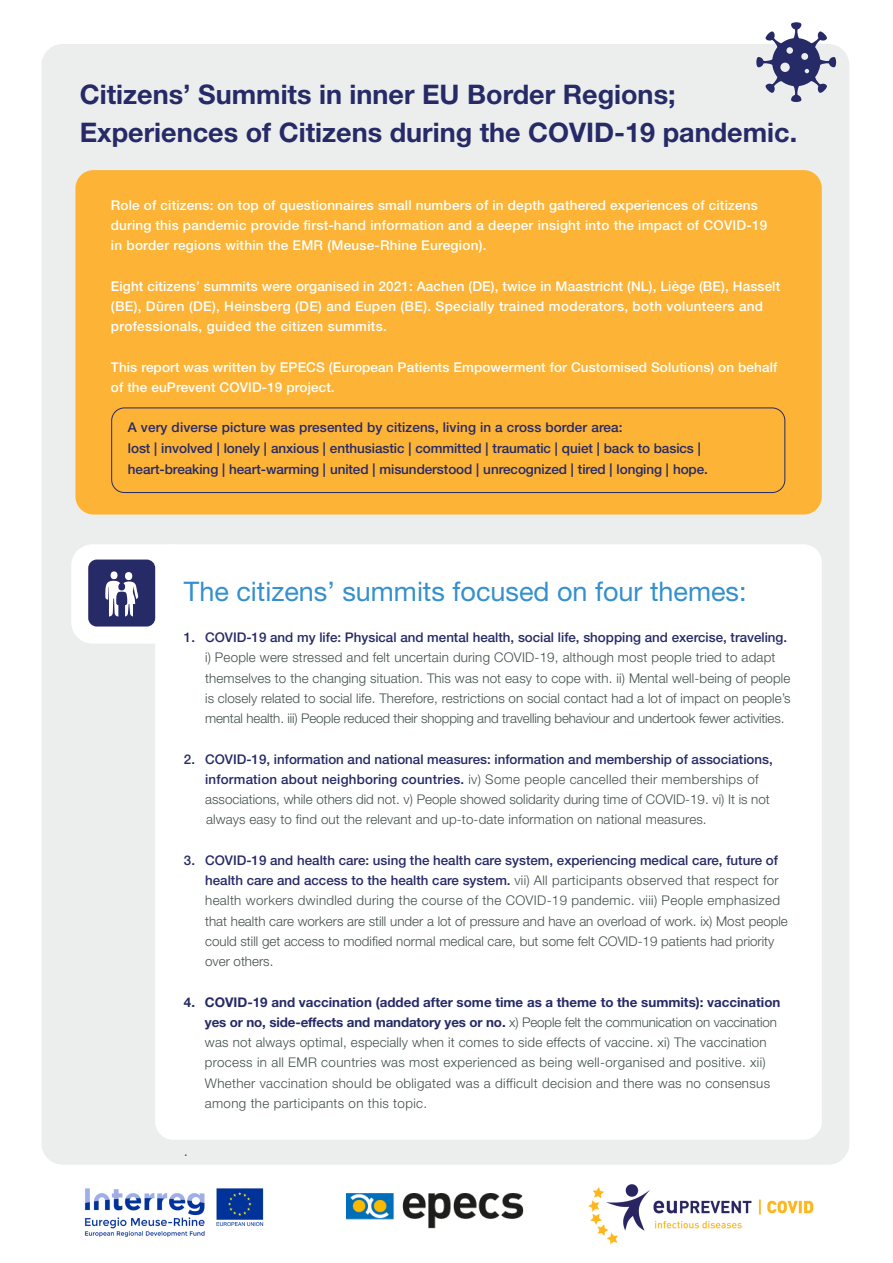
<style>
.page{position:relative;width:893px;height:1263px;background:#fff}
.page>*{position:absolute;margin:0;border:0;box-sizing:border-box;transform-origin:0 0}
.t1{font:700 27px "Helvetica Neue LT Std";color:#262a66}
.t2{font:27px "Helvetica Neue LT Std";color:#3490ce}
.t3{font:300 15px "Helvetica Neue LT Std";color:#42504a}
.t4{font:500 13.5px/20.2px "Helvetica Neue LT Std";letter-spacing:.015em;color:#fff}
.t5{font:500 13.5px "Helvetica Neue LT Std";letter-spacing:-.005em;color:#262a66}
.t6{font:300 13.35px/20.2px "Helvetica Neue LT Std";letter-spacing:.01em;color:#42504a}
.t7{font:500 13.35px "Helvetica Neue LT Std";color:#262a66}
.s1{font-weight:500;color:#262a66}
.s2{font-weight:700;color:#262a66}
</style>
<div class="page">
<div style="left:41px;top:44px;width:808px;height:1121px;background:#eceeee;border-radius:21px"></div>
<div style="left:75px;top:170px;width:747px;height:344px;background:#fcb336;border-radius:18px"></div>
<div style="left:155px;top:544px;width:667px;height:596px;background:#fff;border-radius:18px"></div>
<div style="left:71px;top:544px;width:125px;height:99px;background:#fff;border-radius:21px"></div>
<div style="left:88px;top:559px;width:67px;height:67px;background:#262a66;border-radius:9px"></div>
<svg style="left:105px;top:571px;width:33px;height:46px"></svg>
<img style="left:346px;top:1193px;width:178px;height:36px">
<img style="left:84px;top:1188px;width:180px;height:49px">
<div style="left:111px;top:408px;width:674px;height:85px;border:1px solid #262a66;border-radius:13px"></div>
<img style="left:588px;top:1184px;width:226px;height:61px">
<svg style="left:756px;top:22px;width:80px;height:80px"></svg>
<p class="t1" style="left:80px;top:78px;width:597px">Citizens’ Summits in inner EU Border Regions;</p>
<p class="t1" style="left:80px;top:115px;width:719px">Experiences of Citizens during the COVID-19 pandemic.</p>
<p class="t4" style="left:111px;top:194px;width:648px">Role of citizens: on top of questionnaires small numbers of in depth gathered experiences of citizens</p>
<p class="t4" style="left:111px;top:215px;width:658px">during this pandemic provide first-hand information and a deeper insight into the impact of COVID-19</p>
<p class="t4" style="left:111px;top:235px;width:377px">in border regions within the EMR (Meuse-Rhine Euregion).</p>
<p class="t4" style="left:111px;top:275px;width:671px">Eight citizens’ summits were organised in 2021: Aachen (DE), twice in Maastricht (NL), Liège (BE), Hasselt (BE), Düren (DE), Heinsberg (DE) and Eupen (BE). Specially trained moderators, both volunteers and</p>
<p class="t4" style="left:111px;top:316px;width:277px">professionals, guided the citizen summits.</p>
<p class="t4" style="left:111px;top:356px;width:668px">This report was written by EPECS (European Patients Empowerment for Customised Solutions) on behalf of the euPrevent COVID-19 project.</p>
<p class="t5" style="left:128px;top:419px;width:496px">A very diverse picture was presented by citizens, living in a cross border area:</p>
<p class="t5" style="left:128px;top:440px;width:574px">lost | involved | lonely | anxious | enthusiastic | committed | traumatic | quiet | back to basics |</p>
<p class="t5" style="left:128px;top:461px;width:582px">heart-breaking | heart-warming | united | misunderstood | unrecognized | tired | longing | hope.</p>
<p class="t2" style="left:184px;top:575px;width:564px">The citizens’ summits focused on four themes:</p>
<p class="t6" style="left:205px;top:627px;width:587px;text-indent:-21px"><span class="s1">1. COVID-19 and my life: Physical and mental health, social life, shopping and exercise, traveling. </span>i) People were stressed and felt uncertain during COVID-19, although most people tried to adapt themselves to the changing situation. This was not easy to cope with. ii) Mental well-being of people is closely related to social life. Therefore, restrictions on social contact had a lot of impact on people’s mental health. iii) People reduced their shopping and travelling behaviour and undertook fewer activities.</p>
<p class="t6" style="left:205px;top:748px;width:569px;text-indent:-21px"><span class="s1">2. COVID-19, information and national measures: information and membership of associations, information about neighboring countries.</span> iv) Some people cancelled their memberships of associations, while others did not. v) People showed solidarity during time of COVID-19. vi) It is not always easy to find out the relevant and up-to-date information on national measures.</p>
<p class="t7" style="left:184px;top:852px;width:596px">3. COVID-19 and health care: using the health care system, experiencing medical care, future of</p>
<p class="t6" style="left:205px;top:870px;width:584px"><span class="s1">health care and access to the health care system.</span> vii) All participants observed that respect for health workers dwindled during the course of the COVID-19 pandemic. viii) People emphasized that health care workers are still under a lot of pressure and have an overload of work. ix) Most people could still get access to modified normal medical care, but some felt COVID-19 patients had priority over others.</p>
<p class="t6" style="left:205px;top:991px;width:577px;text-indent:-21px"><span class="s2">4. COVID-19 and vaccination (added after some time as a theme to the summits): vaccination yes or no, side-effects and mandatory yes or no.</span> x) People felt the communication on vaccination was not always optimal, especially when it comes to side effects of vaccine. xi) The vaccination</p>
<p class="t6" style="left:205px;top:1052px;width:567px">process in all EMR countries was most experienced as being well-organised and positive. xii)<br>Whether vaccination should be obligated was a difficult decision and there was no consensus</p>
<p class="t6" style="left:205px;top:1093px;width:224px">among the participants on this topic.</p>
<p class="t3" style="left:184px;top:1141px;width:6px">.</p>
</div>
